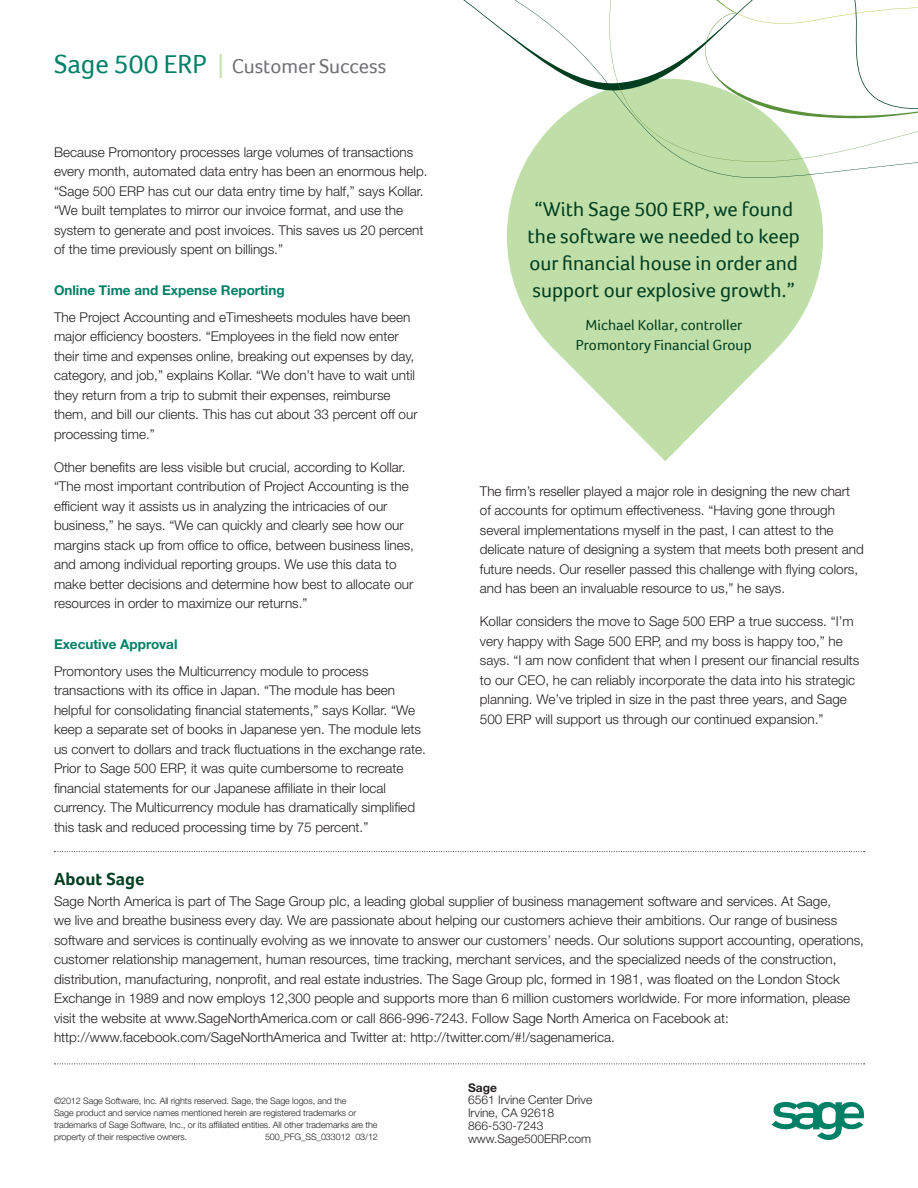
<style>
.page{position:relative;width:918px;height:1188px;background:#fff}
.page>*{position:absolute;margin:0;border:0;box-sizing:border-box;transform-origin:0 0}
.t1{font:20.55px/27px "Foco";color:#003e20;text-align:center}
.t2{font:20.55px "Foco";color:#717074}
.Challenge_Header{font:700 18px "Foco";color:#003e20}
.quote_attribution{font:15px "Foco";color:#003e20}
.Body{font:300 13.5px/19.5px "Helvetica Neue LT Std";color:#231f20}
.Subhead{font:700 13.5px "Helvetica Neue LT Std";color:#008066}
.SS_-_Address_body{font:300 12px "Helvetica Neue LT Std";color:#231f20}
.SS_-_Address_body-2{font:700 12px "Helvetica Neue LT Std";color:#231f20}
.Copyright{font:300 9px/12px "Helvetica Neue LT Std";letter-spacing:-.01em;color:#231f20}
.s1{font-size:27px;color:#008066}
.s2{font-family:"Helvetica Neue LT Std";font-weight:300;font-size:33.6px;color:#c0dea8}
</style>
<div class="page">
<svg style="left:507px;top:189px;width:316px;height:272px;fill:#c0dea8"></svg>
<svg style="left:463px;top:0;width:455px;height:189px"></svg>
<svg style="left:772px;top:1102px;width:92px;height:38px"></svg>
<svg style="left:54px;top:1064px;width:811px;height:1px"></svg>
<svg style="left:54px;top:851px;width:811px;height:1px"></svg>
<p class="t2" style="left:54px;top:54px;width:334px"><span class="s1">Sage 500 ERP</span> <span class="s2">I</span> Customer Success</p>
<p class="Body" style="left:54px;top:142px;width:375px">Because Promontory processes large volumes of transactions every month, automated data entry has been an enormous help. “Sage 500 ERP has cut our data entry time by half,” says Kollar. “We built templates to mirror our invoice format, and use the system to generate and post invoices. This saves us 20 percent of the time previously spent on billings.”</p>
<p class="Subhead" style="left:54px;top:282px;width:232px">Online Time and Expense Reporting</p>
<p class="Body" style="left:54px;top:307px;width:365px">The Project Accounting and eTimesheets modules have been major efficiency boosters. “Employees in the field now enter their time and expenses online, breaking out expenses by day, category, and job,” explains Kollar. “We don’t have to wait until they return from a trip to submit their expenses, reimburse them, and bill our clients. This has cut about 33 percent off our processing time.”</p>
<p class="Body" style="left:54px;top:457px;width:362px">Other benefits are less visible but crucial, according to Kollar. “The most important contribution of Project Accounting is the efficient way it assists us in analyzing the intricacies of our business,” he says. “We can quickly and clearly see how our margins stack up from office to office, between business lines, and among individual reporting groups. We use this data to make better decisions and determine how best to allocate our resources in order to maximize our returns.”</p>
<p class="Subhead" style="left:54px;top:636px;width:125px">Executive Approval</p>
<p class="Body" style="left:54px;top:661px;width:373px">Promontory uses the Multicurrency module to process transactions with its office in Japan. “The module has been helpful for consolidating financial statements,” says Kollar. “We keep a separate set of books in Japanese yen. The module lets us convert to dollars and track fluctuations in the exchange rate.<br>Prior to Sage 500 ERP, it was quite cumbersome to recreate financial statements for our Japanese affiliate in their local currency. The Multicurrency module has dramatically simplified this task and reduced processing time by 75 percent.”</p>
<p class="t1" style="left:528px;top:196px;width:274px">“With Sage 500 ERP, we found the software we needed to keep our financial house in order and support our explosive growth.”</p>
<p class="quote_attribution" style="left:586px;top:317px;width:158px">Michael Kollar, controller</p>
<p class="quote_attribution" style="left:576px;top:336px;width:178px">Promontory Financial Group</p>
<p class="Body" style="left:480px;top:481px;width:386px">The firm’s reseller played a major role in designing the new chart of accounts for optimum effectiveness. “Having gone through several implementations myself in the past, I can attest to the delicate nature of designing a system that meets both present and future needs. Our reseller passed this challenge with flying colors, and has been an invaluable resource to us,” he says.</p>
<p class="Body" style="left:480px;top:611px;width:381px">Kollar considers the move to Sage 500 ERP a true success. “I’m very happy with Sage 500 ERP, and my boss is happy too,” he says. “I am now confident that when I present our financial results to our CEO, he can reliably incorporate the data into his strategic planning. We’ve tripled in size in the past three years, and Sage 500 ERP will support us through our continued expansion.”</p>
<p class="Challenge_Header" style="left:54px;top:868px;width:92px">About Sage</p>
<p class="Body" style="left:54px;top:891px;width:811px">Sage North America is part of The Sage Group plc, a leading global supplier of business management software and services. At Sage,<br>we live and breathe business every day. We are passionate about helping our customers achieve their ambitions. Our range of business software and services is continually evolving as we innovate to answer our customers’ needs. Our solutions support accounting, operations, customer relationship management, human resources, time tracking, merchant services, and the specialized needs of the construction, distribution, manufacturing, nonprofit, and real estate industries. The Sage Group plc, formed in 1981, was floated on the London Stock Exchange in 1989 and now employs 12,300 people and supports more than 6 million customers worldwide. For more information, please visit the website at www.SageNorthAmerica.com or call 866-996-7243. Follow Sage North America on Facebook at: http://www.facebook.com/SageNorthAmerica and Twitter at: http://twitter.com/#!/sagenamerica.</p>
<p class="Copyright" style="left:54px;top:1095px;width:325px">©2012 Sage Software, Inc. All rights reserved. Sage, the Sage logos, and the<br>Sage product and service names mentioned herein are registered trademarks or trademarks of Sage Software, Inc., or its affiliated entities. All other trademarks are the property of their respective owners.</p>
<p class="Copyright" style="left:265px;top:1131px;width:114px">500_PFG_SS_033012 03/12</p>
<p class="SS_-_Address_body-2" style="left:468px;top:1080px;width:30px">Sage</p>
<p class="SS_-_Address_body" style="left:468px;top:1093px;width:126px">6561 Irvine Center Drive</p>
<p class="SS_-_Address_body" style="left:468px;top:1106px;width:88px">Irvine, CA 92618</p>
<p class="SS_-_Address_body" style="left:468px;top:1118px;width:77px">866-530-7243</p>
<p class="SS_-_Address_body" style="left:468px;top:1131px;width:125px">www.Sage500ERP.com</p>
</div>
